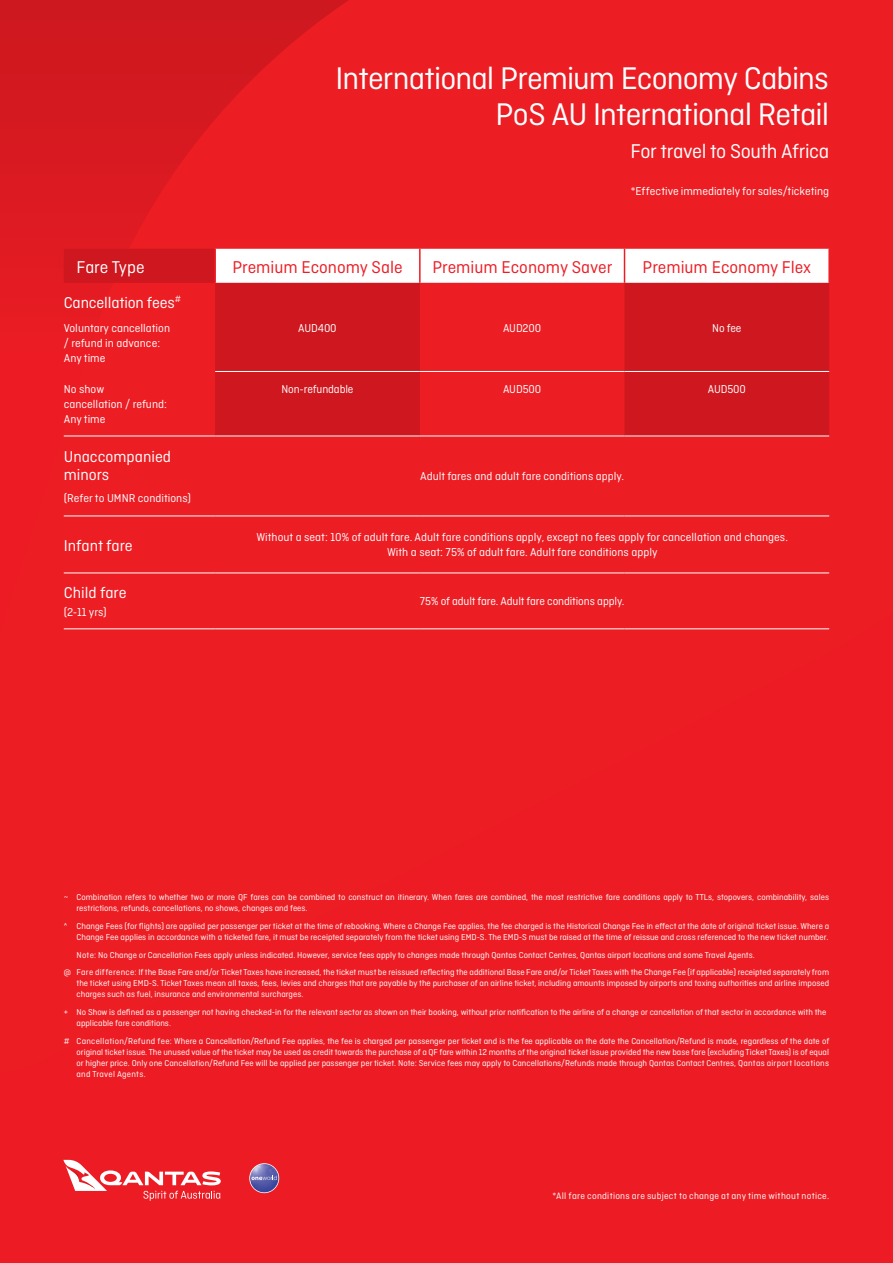
<style>
.page{position:relative;width:893px;height:1263px;background:#ed1c24}
.page>*{position:absolute;margin:0;border:0;box-sizing:border-box;transform-origin:0 0}
.t1{font:33px/36px "Ciutadella";letter-spacing:-.025em;color:#fff;text-align:right}
.t2{font:21px "Ciutadella";letter-spacing:-.02em;color:#fff}
.t3{font:18px "Ciutadella";color:#ed1d24}
.t4{font:18px "Ciutadella";letter-spacing:-.005em;color:#fff}
.t5{font:16.5px/18px "Ciutadella";color:#fff}
.t6{font:12px/15px "Ciutadella";color:#fff}
.t7{font:9.75px "Ciutadella";letter-spacing:.025em;color:#fff}
.t8{font:9px/11.2px "Ciutadella";color:#fff}
</style>
<div class="page">
<svg style="left:0;top:0;width:830px;height:630px"></svg>
<svg style="left:63px;top:1160px;width:158px;height:41px"></svg>
<svg style="left:249px;top:1163px;width:30px;height:30px"></svg>
<svg style="left:64px;top:249px;width:765px;height:187px;fill:#ce171e"></svg>
<div style="left:216px;top:249px;width:612px;height:34px;background:#fff"></div>
<hr style="left:420px;top:371px;width:204px;height:1px;background:#fff">
<hr style="left:624px;top:371px;width:205px;height:1px;background:#fff">
<hr style="left:64px;top:629px;width:151px;height:1px;background:#fff">
<hr style="left:214px;top:249px;width:2px;height:34px;background:#ed1d24">
<hr style="left:419px;top:249px;width:2px;height:34px;background:#ed1d24">
<hr style="left:624px;top:249px;width:1px;height:34px;background:#ed1d24">
<hr style="left:215px;top:371px;width:205px;height:1px;background:#fff">
<hr style="left:215px;top:629px;width:205px;height:1px;background:#fff">
<hr style="left:420px;top:629px;width:204px;height:1px;background:#fff">
<hr style="left:624px;top:629px;width:205px;height:1px;background:#fff">
<hr style="left:64px;top:436px;width:151px;height:1px;background:#fff">
<hr style="left:215px;top:436px;width:205px;height:1px;background:#fff">
<hr style="left:420px;top:436px;width:204px;height:1px;background:#fff">
<hr style="left:624px;top:436px;width:205px;height:1px;background:#fff">
<hr style="left:64px;top:516px;width:151px;height:1px;background:#fff">
<hr style="left:215px;top:516px;width:205px;height:1px;background:#fff">
<hr style="left:420px;top:516px;width:204px;height:1px;background:#fff">
<hr style="left:624px;top:516px;width:205px;height:1px;background:#fff">
<hr style="left:64px;top:573px;width:151px;height:1px;background:#fff">
<hr style="left:215px;top:573px;width:205px;height:1px;background:#fff">
<hr style="left:420px;top:573px;width:204px;height:1px;background:#fff">
<hr style="left:624px;top:573px;width:205px;height:1px;background:#fff">
<hr style="left:828px;top:249px;width:2px;height:34px;background:#ed1d24">
<h1 class="t1" style="left:335px;top:60px;width:495px">International Premium Economy Cabins<br>PoS AU International Retail</h1>
<h2 class="t2" style="left:630px;top:140px;width:200px">For travel to South Africa</h2>
<h3 class="t6" style="left:631px;top:183px;width:200px">*Effective immediately for sales/ticketing</h3>
<h3 class="t4" style="left:77px;top:257px;width:70px">Fare Type</h3>
<h3 class="t3" style="left:232px;top:257px;width:172px">Premium Economy Sale</h3>
<h3 class="t3" style="left:432px;top:257px;width:181px">Premium Economy Saver</h3>
<h3 class="t3" style="left:643px;top:257px;width:170px">Premium Economy Flex</h3>
<h3 class="t5" style="left:64px;top:293px;width:119px">Cancellation fees<sup>#</sup></h3>
<h3 class="t6" style="left:64px;top:320px;width:108px">Voluntary cancellation / refund in advance:<br>Any time</h3>
<h3 class="t6" style="left:298px;top:320px;width:40px">AUD400</h3>
<h3 class="t6" style="left:503px;top:320px;width:40px">AUD200</h3>
<h3 class="t6" style="left:712px;top:320px;width:31px">No fee</h3>
<h3 class="t6" style="left:64px;top:382px;width:105px">No show<br>cancellation / refund:<br>Any time</h3>
<h3 class="t6" style="left:281px;top:382px;width:74px">Non-refundable</h3>
<h3 class="t6" style="left:503px;top:382px;width:40px">AUD500</h3>
<h3 class="t6" style="left:708px;top:382px;width:40px">AUD500</h3>
<h3 class="t5" style="left:64px;top:447px;width:109px">Unaccompanied minors</h3>
<h3 class="t6" style="left:64px;top:491px;width:129px">(Refer to UMNR conditions)</h3>
<h3 class="t6" style="left:420px;top:469px;width:206px">Adult fares and adult fare conditions apply.</h3>
<h3 class="t5" style="left:64px;top:536px;width:70px">Infant fare</h3>
<h3 class="t6" style="left:256px;top:530px;width:533px;text-align:center">Without a seat: 10% of adult fare. Adult fare conditions apply, except no fees apply for cancellation and changes.<br>With a seat: 75% of adult fare. Adult fare conditions apply</h3>
<h3 class="t5" style="left:64px;top:584px;width:64px">Child fare</h3>
<h3 class="t6" style="left:64px;top:605px;width:44px">(2-11 yrs)</h3>
<h3 class="t6" style="left:420px;top:594px;width:206px">75% of adult fare. Adult fare conditions apply.</h3>
<p class="t8" style="left:77px;top:891px;width:754px;text-indent:-13px">~ Combination refers to whether two or more QF fares can be combined to construct an itinerary. When fares are combined, the most restrictive fare conditions apply to TTLs, stopovers, combinability, sales restrictions, refunds, cancellations, no shows, changes and fees.</p>
<p class="t8" style="left:64px;top:920px;width:767px;text-align:right">^ Change Fees (for flights) are applied per passenger per ticket at the time of rebooking. Where a Change Fee applies, the fee charged is the Historical Change Fee in effect at the date of original ticket issue. Where a<br>Change Fee applies in accordance with a ticketed fare, it must be receipted separately from the ticket using EMD-S. The EMD-S must be raised at the time of reissue and cross referenced to the new ticket number.</p>
<p class="t8" style="left:64px;top:946px;width:767px;line-height:17.7px;text-indent:13px">Note: No Change or Cancellation Fees apply unless indicated. However, service fees apply to changes made through Qantas Contact Centres, Qantas airport locations and some Travel Agents.<br>@ Fare difference: If the Base Fare and/or Ticket Taxes have increased, the ticket must be reissued reflecting the additional Base Fare and/or Ticket Taxes with the Change Fee (if applicable) receipted separately from</p>
<p class="t8" style="left:77px;top:977px;width:754px">the ticket using EMD-S. Ticket Taxes mean all taxes, fees, levies and charges that are payable by the purchaser of an airline ticket, including amounts imposed by airports and taxing authorities and airline imposed charges such as fuel, insurance and environmental surcharges.</p>
<p class="t8" style="left:77px;top:1006px;width:751px;text-indent:-13px">+ No Show is defined as a passenger not having checked-in for the relevant sector as shown on their booking, without prior notification to the airline of a change or cancellation of that sector in accordance with the applicable fare conditions.</p>
<p class="t8" style="left:77px;top:1035px;width:754px;text-align:justify;text-indent:-13px"># Cancellation/Refund fee: Where a Cancellation/Refund Fee applies, the fee is charged per passenger per ticket and is the fee applicable on the date the Cancellation/Refund is made, regardless of the date of original ticket issue. The unused value of the ticket may be used as credit towards the purchase of a QF fare within 12 months of the original ticket issue provided the new base fare (excluding Ticket Taxes) is of equal or higher price. Only one Cancellation/Refund Fee will be applied per passenger per ticket. Note: Service fees may apply to Cancellations/Refunds made through Qantas Contact Centres, Qantas airport locations and Travel Agents.</p>
<p class="t7" style="left:552px;top:1191px;width:278px">*All fare conditions are subject to change at any time without notice.</p>
</div>
